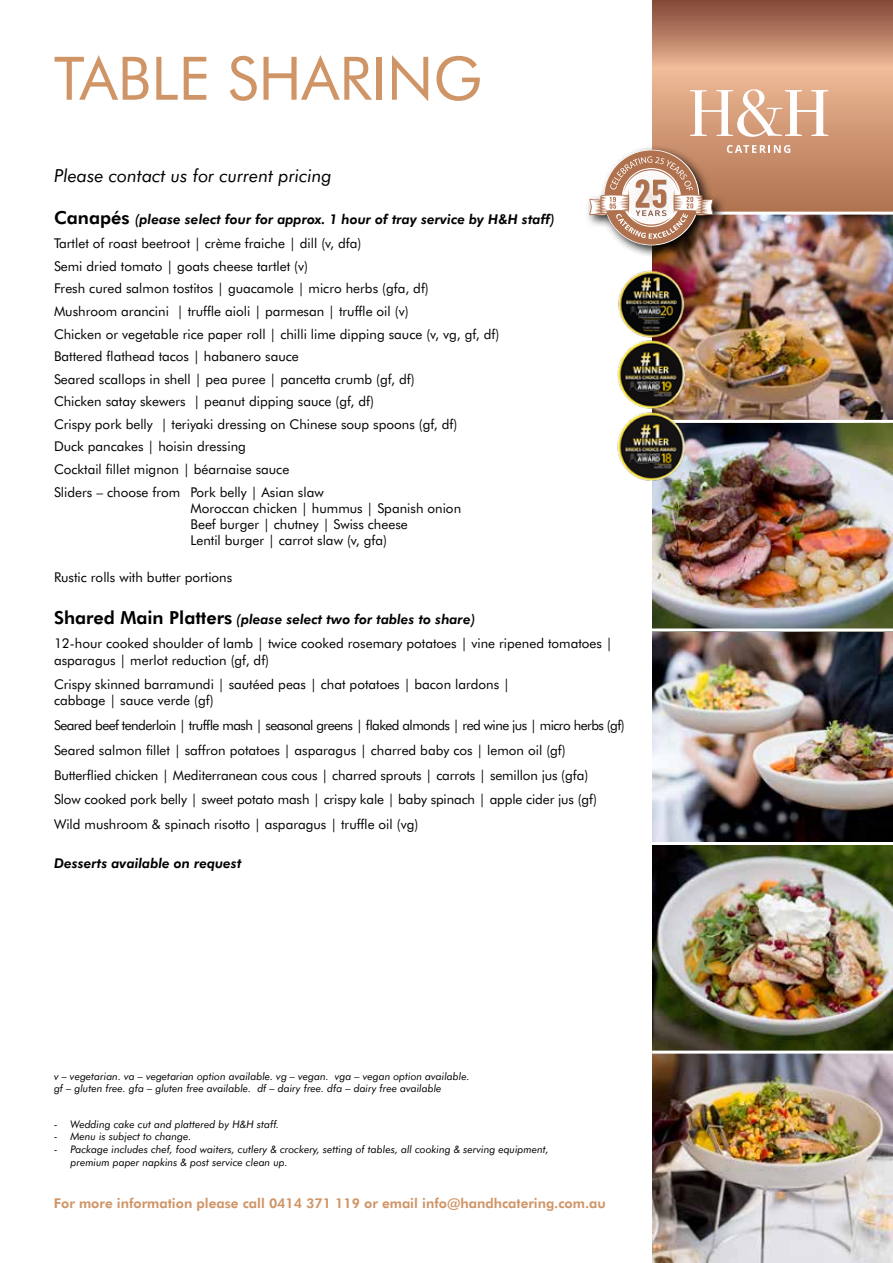
<style>
.page{position:relative;width:893px;height:1263px;background:#fff}
.page>*{position:absolute;margin:0;border:0;box-sizing:border-box;transform-origin:0 0}
.t1{font:60px "Futura BT";color:#d09567}
.t2{font:italic 18px "Futura BT";color:#000}
.t3{font:13.5px/22.5px "Futura BT";color:#000}
.t4{font:italic 800 13.5px/24.8px "Futura BT";color:#000}
.t5{font:800 13.5px "Futura BT";color:#d09567}
.t6{font:italic 10.5px/12.6px "Futura BT";color:#000}
.s1{font-style:normal;font-size:18px}
.s2{font-weight:400;font-style:normal}
.s3{font-weight:800;font-size:18px}
.s4{font-weight:800;font-style:italic}
</style>
<div class="page">
<img style="left:652px;top:845px;width:241px;height:418px">
<img style="left:652px;top:423px;width:241px;height:419px">
<img style="left:652px;top:215px;width:241px;height:205px">
<svg style="left:652px;top:0;width:241px;height:212px"></svg>
<svg style="left:727px;top:145px;width:63px;height:8px"></svg>
<svg style="left:690px;top:89px;width:138px;height:48px"></svg>
<hr style="left:651px;top:628px;width:242px;height:3px;background:#fff">
<hr style="left:652px;top:1050px;width:241px;height:3px;background:#fff">
<div style="left:585px;top:145px;width:141px;height:114px;background:#000;opacity:.85"></div>
<svg style="left:589px;top:150px;width:124px;height:95px"></svg>
<img style="left:617px;top:413px;width:73px;height:72px">
<img style="left:617px;top:343px;width:73px;height:70px">
<img style="left:618px;top:265px;width:72px;height:78px">
<h1 class="t1" style="left:54px;top:42px;width:430px">TABLE SHARING</h1>
<h2 class="t2" style="left:54px;top:164px;width:279px">Please contact us for current pricing</h2>
<p class="t4" style="left:54px;top:206px;width:502px"><span class="s1">Canapés</span> (please select four for approx. 1 hour of tray service by H&amp;H staff)<br><span class="s2">Tartlet of roast beetroot | crème fraiche | dill (v, dfa)</span></p>
<p class="t3" style="left:54px;top:255px;width:447px">Semi dried tomato | goats cheese tartlet (v)<br>Fresh cured salmon tostitos | guacamole | micro herbs (gfa, df)<br>Mushroom arancini | truffle aioli | parmesan | truffle oil (v)<br>Chicken or vegetable rice paper roll | chilli lime dipping sauce (v, vg, gf, df)<br>Battered flathead tacos | habanero sauce<br>Seared scallops in shell | pea puree | pancetta crumb (gf, df)<br>Chicken satay skewers | peanut dipping sauce (gf, df)<br>Crispy pork belly | teriyaki dressing on Chinese soup spoons (gf, df)<br>Duck pancakes | hoisin dressing<br>Cocktail fillet mignon | béarnaise sauce<br>Sliders – choose from Pork belly | Asian slaw</p>
<p class="t3" style="left:190px;top:500px;width:272px;line-height:16.2px">Moroccan chicken | hummus | Spanish onion<br>Beef burger | chutney | Swiss cheese<br>Lentil burger | carrot slaw (v, gfa)</p>
<p class="t3" style="left:54px;top:565px;width:180px">Rustic rolls with butter portions</p>
<p class="t3" style="left:54px;top:606px;width:560px;line-height:24.8px"><span class="s3">Shared Main Platters</span> <span class="s4">(please select two for tables to share)<br></span>12-hour cooked shoulder of lamb | twice cooked rosemary potatoes | vine ripened tomatoes |</p>
<p class="t3" style="left:54px;top:647px;width:457px;line-height:24.8px">asparagus | merlot reduction (gf, df)<br>Crispy skinned barramundi | sautéed peas | chat potatoes | bacon lardons |</p>
<p class="t3" style="left:54px;top:688px;width:572px;line-height:24.8px">cabbage | sauce verde (gf)<br>Seared beef tenderloin | truffle mash | seasonal greens | flaked almonds | red wine jus | micro herbs (gf)<br>Seared salmon fillet | saffron potatoes | asparagus | charred baby cos | lemon oil (gf)<br>Butterflied chicken | Mediterranean cous cous | charred sprouts | carrots | semillon jus (gfa)<br>Slow cooked pork belly | sweet potato mash | crispy kale | baby spinach | apple cider jus (gf)<br>Wild mushroom &amp; spinach risotto | asparagus | truffle oil (vg)</p>
<p class="t4" style="left:54px;top:850px;width:189px">Desserts available on request</p>
<p class="t6" style="left:54px;top:1069px;width:417px">v – vegetarian. va – vegetarian option available. vg – vegan. vga – vegan option available. gf – gluten free. gfa – gluten free available. df – dairy free. dfa – dairy free available</p>
<p class="t6" style="left:54px;top:1117px;width:227px">- Wedding cake cut and plattered by H&amp;H staff.</p>
<p class="t6" style="left:54px;top:1130px;width:139px">- Menu is subject to change.</p>
<p class="t6" style="left:70px;top:1143px;width:480px;text-indent:-16px">- Package includes chef, food waiters, cutlery &amp; crockery, setting of tables, all cooking &amp; serving equipment, premium paper napkins &amp; post service clean up.</p>
<p class="t5" style="left:54px;top:1195px;width:553px">For more information please call 0414 371 119 or email info@handhcatering.com.au</p>
</div>
